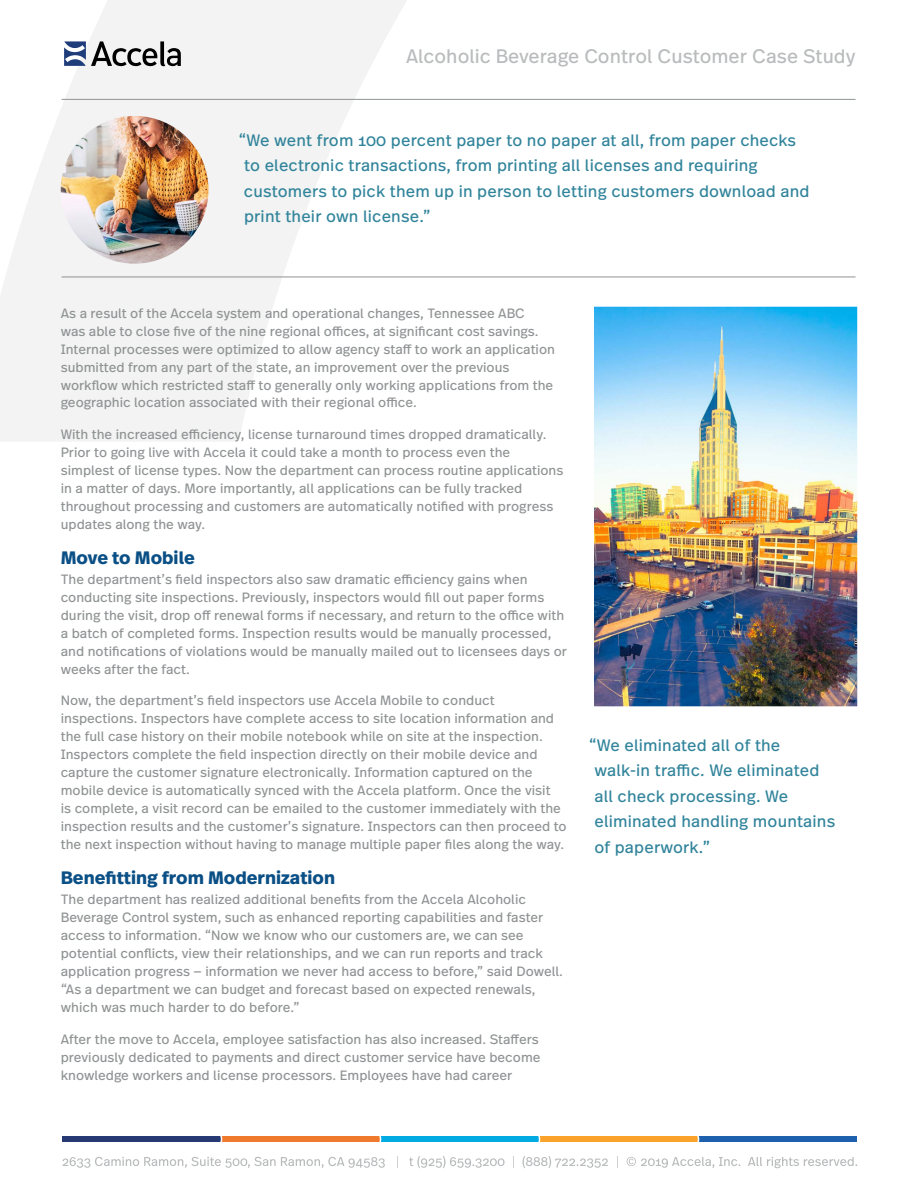
<style>
.page{position:relative;width:918px;height:1188px;background:#fff}
.page>*{position:absolute;margin:0;border:0;box-sizing:border-box;transform-origin:0 0}
.t1{font:19.5px "Real Text OT";color:#b9bbbc}
.t2{font:700 18px "Real Text OT";color:#0a4f85}
.t3{font:16.5px/25.5px "Real Text OT";letter-spacing:.01em;color:#31849b}
.t4{font:13.5px/18px "Real Text OT";color:#909394}
</style>
<div class="page">
<svg style="left:0;top:0;width:412px;height:441px;fill:#f2f3f2"></svg>
<svg style="left:63px;top:1157px;width:322px;height:11px"></svg>
<svg style="left:397px;top:1156px;width:1px;height:12px"></svg>
<svg style="left:409px;top:1156px;width:96px;height:12px"></svg>
<svg style="left:513px;top:1156px;width:1px;height:12px"></svg>
<svg style="left:617px;top:1156px;width:1px;height:12px"></svg>
<svg style="left:627px;top:1157px;width:113px;height:11px"></svg>
<svg style="left:748px;top:1157px;width:109px;height:11px"></svg>
<div style="left:62px;top:1137px;width:160px;height:5px;background:#273972"></div>
<div style="left:222px;top:1137px;width:159px;height:5px;background:#ef7a2e"></div>
<div style="left:381px;top:1137px;width:159px;height:5px;background:#00aae3"></div>
<div style="left:540px;top:1137px;width:159px;height:5px;background:#faa22a"></div>
<div style="left:699px;top:1137px;width:158px;height:5px;background:#1d61ae"></div>
<svg style="left:211px;top:1136px;width:11px;height:6px"></svg>
<svg style="left:370px;top:1136px;width:11px;height:6px"></svg>
<svg style="left:522px;top:1136px;width:86px;height:32px"></svg>
<svg style="left:688px;top:1136px;width:11px;height:6px"></svg>
<hr style="left:62px;top:99px;width:794px;height:1px;background:#909394">
<svg style="left:64px;top:41px;width:117px;height:25px"></svg>
<img style="left:594px;top:307px;width:263px;height:399px">
<hr style="left:62px;top:277px;width:794px;height:1px;background:#909394">
<img style="left:61px;top:116px;width:148px;height:148px;border-radius:74px">
<h1 class="t1" style="left:406px;top:44px;width:451px">Alcoholic Beverage Control Customer Case Study</h1>
<p class="t3" style="left:244px;top:127px;width:567px;text-indent:-6px">“We went from 100 percent paper to no paper at all, from paper checks to electronic transactions, from printing all licenses and requiring customers to pick them up in person to letting customers download and print their own license.”</p>
<p class="t4" style="left:61px;top:304px;width:496px">As a result of the Accela system and operational changes, Tennessee ABC<br>was able to close five of the nine regional offices, at significant cost savings.<br>Internal processes were optimized to allow agency staff to work an application submitted from any part of the state, an improvement over the previous workflow which restricted staff to generally only working applications from the geographic location associated with their regional office.</p>
<p class="t4" style="left:61px;top:425px;width:504px">With the increased efficiency, license turnaround times dropped dramatically.<br>Prior to going live with Accela it could take a month to process even the simplest of license types. Now the department can process routine applications in a matter of days. More importantly, all applications can be fully tracked throughout processing and customers are automatically notified with progress updates along the way.</p>
<h2 class="t2" style="left:61px;top:545px;width:136px">Move to Mobile</h2>
<p class="t4" style="left:61px;top:570px;width:508px">The department’s field inspectors also saw dramatic efficiency gains when conducting site inspections. Previously, inspectors would fill out paper forms during the visit, drop off renewal forms if necessary, and return to the office with a batch of completed forms. Inspection results would be manually processed, and notifications of violations would be manually mailed out to licensees days or weeks after the fact.</p>
<p class="t4" style="left:61px;top:692px;width:508px">Now, the department’s field inspectors use Accela Mobile to conduct inspections. Inspectors have complete access to site location information and the full case history on their mobile notebook while on site at the inspection.<br>Inspectors complete the field inspection directly on their mobile device and capture the customer signature electronically. Information captured on the mobile device is automatically synced with the Accela platform. Once the visit<br>is complete, a visit record can be emailed to the customer immediately with the inspection results and the customer’s signature. Inspectors can then proceed to the next inspection without having to manage multiple paper files along the way.</p>
<h2 class="t2" style="left:61px;top:866px;width:276px">Benefitting from Modernization</h2>
<p class="t4" style="left:61px;top:891px;width:504px">The department has realized additional benefits from the Accela Alcoholic Beverage Control system, such as enhanced reporting capabilities and faster access to information. “Now we know who our customers are, we can see potential conflicts, view their relationships, and we can run reports and track application progress — information we never had access to before,” said Dowell. “As a department we can budget and forecast based on expected renewals, which was much harder to do before.”</p>
<p class="t4" style="left:61px;top:1030px;width:481px">After the move to Accela, employee satisfaction has also increased. Staffers previously dedicated to payments and direct customer service have become knowledge workers and license processors. Employees have had career</p>
<p class="t3" style="left:594px;top:733px;width:242px;text-indent:-6px">“We eliminated all of the walk-in traffic. We eliminated all check processing. We eliminated handling mountains of paperwork.”</p>
</div>
